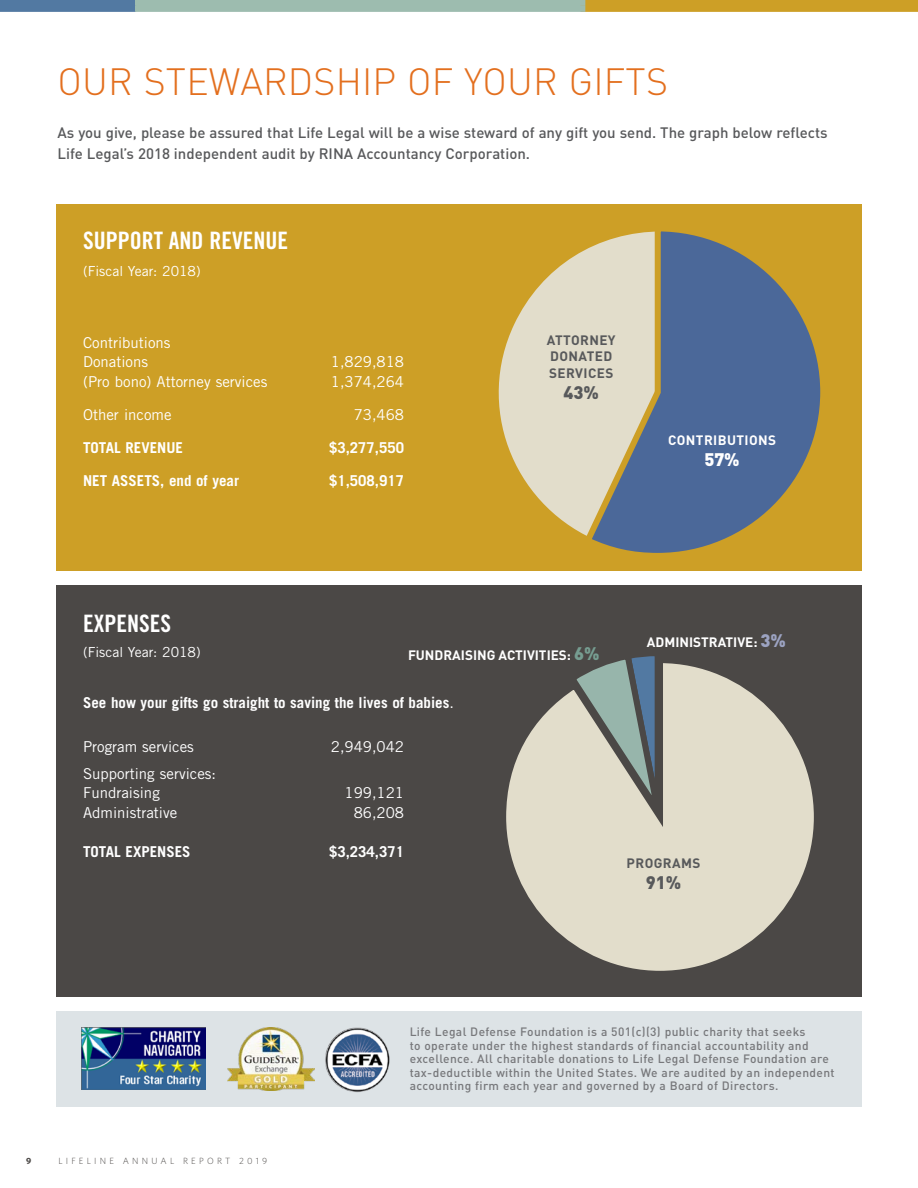
<style>
.page{position:relative;width:918px;height:1188px;background:#fff}
.page>*{position:absolute;margin:0;border:0;box-sizing:border-box;transform-origin:0 0}
.t1{font:300 37.5px "DIN";letter-spacing:.005em;color:#e36f1e}
.t2{font:24px "Trade Gothic Bold Cond Twenty";color:#fff}
.t3{font:900 18px "DIN";color:#58595b}
.t4{font:900 18px "DIN";color:#fff}
.t5{font:15px/19.5px "Trade Gothic";color:#fff}
.t6{font:500 15px/21px "DIN";color:#58595b}
.t7{font:700 15px "Trade Gothic";color:#fff}
.t8{font:13.8px "Trade Gothic";color:#fff}
.t9{font:700 13.5px "DIN";color:#fff}
.t10{font:700 13.5px/16.5px "DIN";letter-spacing:.03em;color:#58595b}
.t11{font:700 13.5px "DIN";letter-spacing:.03em;color:#fff}
.t12{font:500 12px/13.5px "DIN";letter-spacing:.03em;color:#77787b}
.t13{font:300 9px "Whitney HTF";letter-spacing:.36em;color:#4b4846}
.t14{font:700 9px "Whitney HTF";color:#4b4846}
.s1{font-weight:400}
.s2{font-weight:900;font-size:18px;color:#769d91}
.s3{font-weight:900;font-size:18px;color:#9ca3c2}
</style>
<div class="page">
<div style="left:56px;top:204px;width:806px;height:367px;background:#cd9f26"></div>
<svg style="left:498px;top:252px;width:82px;height:280px"></svg>
<svg style="left:580px;top:231px;width:241px;height:322px"></svg>
<div style="left:56px;top:585px;width:806px;height:412px;background:#4b4846"></div>
<div style="left:56px;top:1012px;width:806px;height:95px;background:#dde3e6"></div>
<img style="left:81px;top:1027px;width:124px;height:62px">
<img style="left:227px;top:1027px;width:87px;height:64px">
<div style="left:580px;top:0;width:338px;height:12px;background:#cd9f26"></div>
<div style="left:0;top:0;width:136px;height:12px;background:#5279a2"></div>
<div style="left:135px;top:0;width:450px;height:12px;background:#9dbcaf"></div>
<img style="left:325px;top:1027px;width:65px;height:65px;border-radius:32px">
<svg style="left:506px;top:656px;width:308px;height:315px"></svg>
<h1 class="t1" style="left:58px;top:59px;width:612px">OUR STEWARDSHIP OF YOUR GIFTS</h1>
<p class="t6" style="left:58px;top:121px;width:772px">As you give, please be assured that Life Legal will be a wise steward of any gift you send. The graph below reflects<br>Life Legal’s 2018 independent audit by RINA Accountancy Corporation.</p>
<h2 class="t2" style="left:83px;top:226px;width:206px">SUPPORT AND REVENUE</h2>
<p class="t8" style="left:83px;top:262px;width:119px">(Fiscal Year: 2018)</p>
<p class="t5" style="left:83px;top:332px;width:89px">Contributions<br>Donations</p>
<p class="t5" style="left:331px;top:352px;width:75px">1,829,818</p>
<p class="t5" style="left:83px;top:371px;width:186px">(Pro bono) Attorney services</p>
<p class="t5" style="left:331px;top:371px;width:75px">1,374,264</p>
<p class="t5" style="left:83px;top:404px;width:90px">Other income</p>
<p class="t5" style="left:354px;top:404px;width:52px">73,468</p>
<p class="t7" style="left:83px;top:438px;width:101px">TOTAL REVENUE</p>
<p class="t7" style="left:329px;top:438px;width:77px">$3,277,550</p>
<p class="t7" style="left:83px;top:471px;width:157px">NET ASSETS, end of year</p>
<p class="t7" style="left:329px;top:471px;width:77px">$1,508,917</p>
<p class="t10" style="left:547px;top:331px;width:70px">ATTORNEY<br>DONATED<br>SERVICES</p>
<h3 class="t3" style="left:564px;top:380px;width:37px">43%</h3>
<p class="t11" style="left:668px;top:431px;width:110px">CONTRIBUTIONS</p>
<h3 class="t4" style="left:705px;top:447px;width:37px">57%</h3>
<h2 class="t2" style="left:83px;top:609px;width:89px">EXPENSES</h2>
<p class="t8" style="left:83px;top:644px;width:119px">(Fiscal Year: 2018)</p>
<p class="t7" style="left:83px;top:694px;width:372px">See how your gifts go straight to saving the lives of babies<span class="s1">.</span></p>
<p class="t5" style="left:83px;top:737px;width:112px">Program services</p>
<p class="t5" style="left:331px;top:737px;width:75px">2,949,042</p>
<p class="t5" style="left:83px;top:763px;width:134px">Supporting services:<br>Fundraising</p>
<p class="t9" style="left:408px;top:647px;width:193px">FUNDRAISING ACTIVITIES: <span class="s2">6%</span></p>
<p class="t5" style="left:345px;top:783px;width:61px">199,121</p>
<p class="t5" style="left:83px;top:802px;width:96px">Administrative</p>
<p class="t5" style="left:354px;top:802px;width:52px">86,208</p>
<p class="t7" style="left:83px;top:842px;width:109px">TOTAL EXPENSES</p>
<p class="t7" style="left:329px;top:842px;width:77px">$3,234,371</p>
<p class="t9" style="left:647px;top:634px;width:141px">ADMINISTRATIVE: <span class="s3">3%</span></p>
<p class="t10" style="left:627px;top:854px;width:75px">PROGRAMS</p>
<h3 class="t3" style="left:646px;top:871px;width:37px">91%</h3>
<p class="t14" style="left:26px;top:1155px;width:7px">9</p>
<p class="t13" style="left:58px;top:1156px;width:211px">LIFELINE ANNUAL REPORT 2019</p>
<p class="t12" style="left:410px;top:1025px;width:426px">Life Legal Defense Foundation is a 501(c)(3) public charity that seeks<br>to operate under the highest standards of financial accountability and excellence. All charitable donations to Life Legal Defense Foundation are tax-deductible within the United States. We are audited by an independent accounting firm each year and governed by a Board of Directors.</p>
</div>
